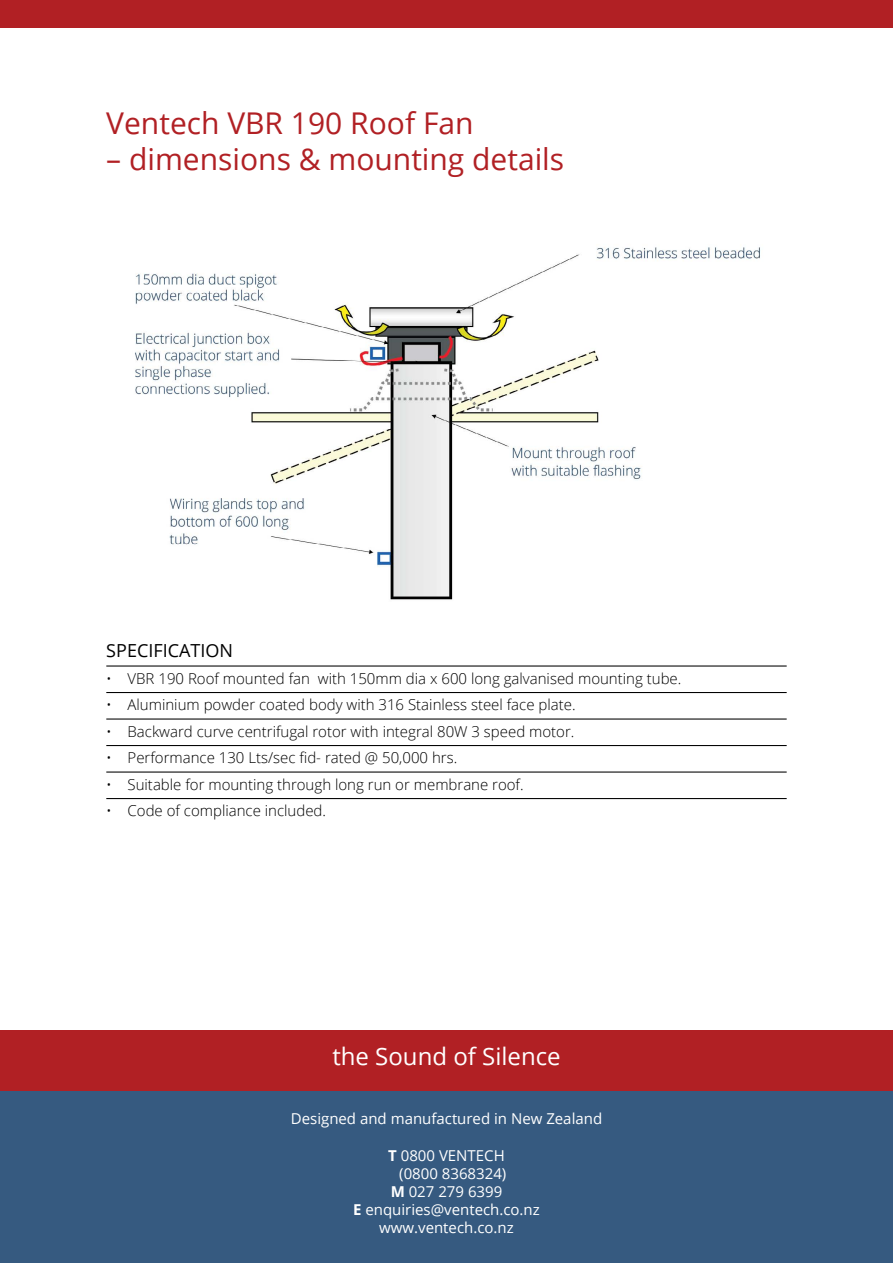
<style>
.page{position:relative;width:893px;height:1263px;background:#fff}
.page>*{position:absolute;margin:0;border:0;box-sizing:border-box;transform-origin:0 0}
.t1{font:30px "Open Sans";color:#b12024}
.t2{font:24px "Open Sans";color:#fff}
.t3{font:18px "Open Sans";color:#000}
.t4{font:300 15px "Open Sans";color:#000}
.t5{font:15px "Open Sans";color:#fff}
.s1{font-weight:700}
</style>
<div class="page">
<div style="left:0;top:0;width:893px;height:28px;background:#b12024"></div>
<hr style="left:106px;top:665px;width:681px;height:1px;background:#000">
<hr style="left:106px;top:692px;width:681px;height:1px;background:#000">
<hr style="left:106px;top:718px;width:681px;height:1px;background:#000">
<hr style="left:106px;top:745px;width:681px;height:1px;background:#000">
<hr style="left:106px;top:771px;width:681px;height:1px;background:#000">
<hr style="left:106px;top:798px;width:681px;height:1px;background:#000">
<div style="left:0;top:1030px;width:893px;height:61px;background:#b12024"></div>
<div style="left:0;top:1091px;width:893px;height:172px;background:#365a80"></div>
<img style="left:135px;top:247px;width:626px;height:353px">
<h1 class="t1" style="left:106px;top:102px;width:369px">Ventech VBR 190 Roof Fan</h1>
<h1 class="t1" style="left:106px;top:138px;width:459px">– dimensions &amp; mounting details</h1>
<p class="t3" style="left:106px;top:638px;width:128px">SPECIFICATION</p>
<p class="t4" style="left:106px;top:668px;width:577px">• VBR 190 Roof mounted fan with 150mm dia x 600 long galvanised mounting tube.</p>
<p class="t4" style="left:106px;top:694px;width:471px">• Aluminium powder coated body with 316 Stainless steel face plate.</p>
<p class="t4" style="left:106px;top:721px;width:470px">• Backward curve centrifugal rotor with integral 80W 3 speed motor.</p>
<p class="t4" style="left:106px;top:747px;width:352px">• Performance 130 Lts/sec fid- rated @ 50,000 hrs.</p>
<p class="t4" style="left:106px;top:774px;width:419px">• Suitable for mounting through long run or membrane roof.</p>
<p class="t4" style="left:106px;top:800px;width:221px">• Code of compliance included.</p>
<h2 class="t2" style="left:332px;top:1040px;width:230px">the Sound of Silence</h2>
<p class="t5" style="left:291px;top:1108px;width:313px">Designed and manufactured in New Zealand</p>
<p class="t5" style="left:388px;top:1145px;width:118px"><span class="s1">T</span> 0800 VENTECH</p>
<p class="t5" style="left:399px;top:1163px;width:109px">(0800 8368324)</p>
<p class="t5" style="left:391px;top:1181px;width:113px"><span class="s1">M</span> 027 279 6399</p>
<p class="t5" style="left:353px;top:1199px;width:188px"><span class="s1">E</span> enquiries@ventech.co.nz</p>
<p class="t5" style="left:379px;top:1217px;width:136px">www.ventech.co.nz</p>
</div>
